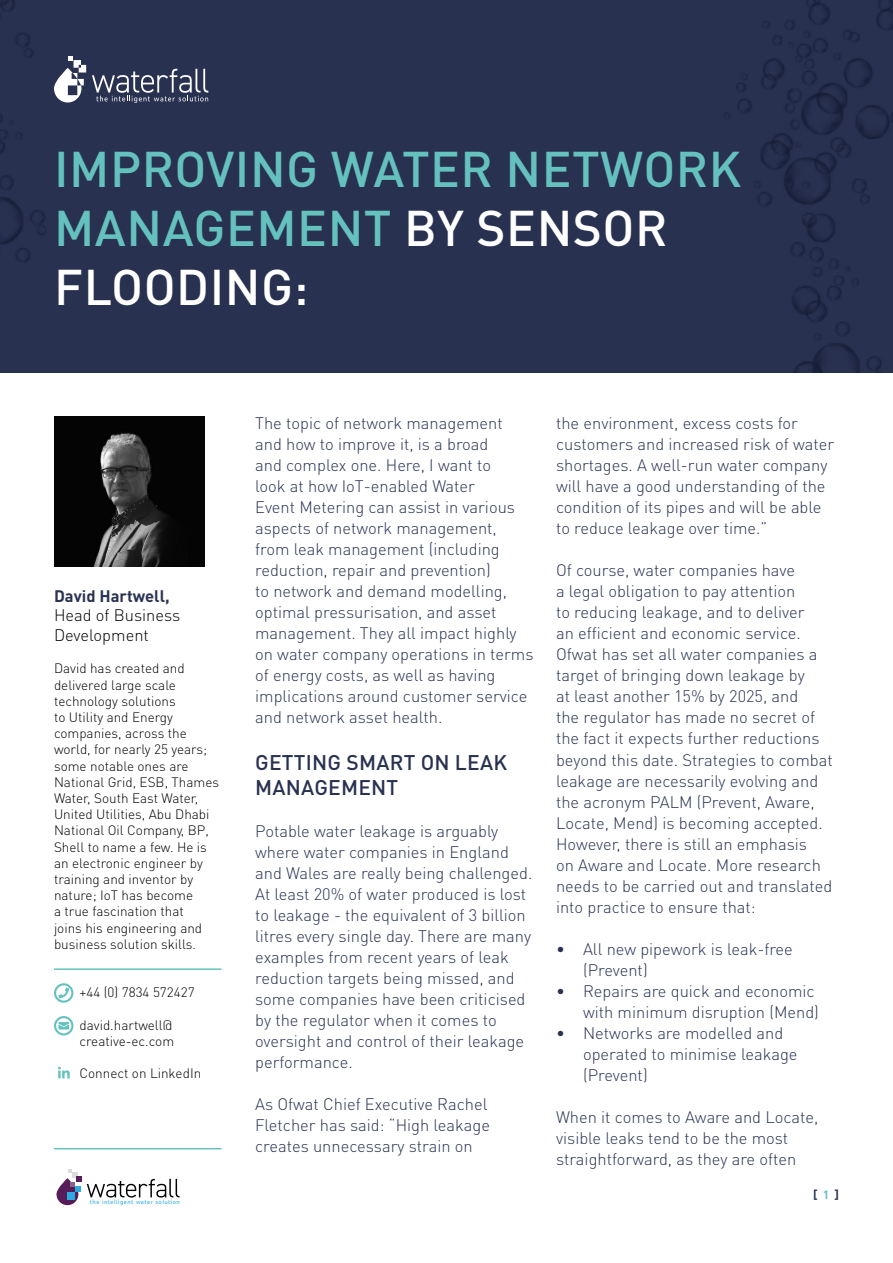
<style>
.page{position:relative;width:893px;height:1263px;background:#fff}
.page>*{position:absolute;margin:0;border:0;box-sizing:border-box;transform-origin:0 0}
.t1{font:500 49.5px/59.4px "DIN Pro";letter-spacing:.01em;color:#65c1be}
.t2{font:500 21px/25.2px "DIN Pro";letter-spacing:.01em;color:#283150}
.t3{font:300 16.5px/21px "DIN Pro";color:#293252}
.t4{font:300 16.5px/19.8px "DIN Pro";color:#000}
.t5{font:700 16.5px "DIN Pro";color:#2a3253}
.t6{font:300 13.5px/16.2px "DIN Pro";color:#000101}
.t7{font:700 12px "DIN Pro";color:#293252}
.t8{font:5.7px "Zeitung Pro";letter-spacing:.065em;color:#2aace2}
.s1{color:#fff}
.s2{color:#65c1be}
</style>
<div class="page">
<div style="left:1px;top:1px;width:892px;height:371px;background:#283150"></div>
<svg style="left:92px;top:69px;width:116px;height:34px;background:#535a73"></svg>
<svg style="left:54px;top:56px;width:32px;height:46px"></svg>
<svg style="left:56px;top:1178px;width:22px;height:27px"></svg>
<div style="left:68px;top:1192px;width:7px;height:7px;background:#2aace2"></div>
<svg style="left:68px;top:1169px;width:112px;height:28px"></svg>
<hr style="left:54px;top:1148px;width:168px;height:1px;background:#65c2be">
<img style="left:54px;top:417px;width:150px;height:150px">
<hr style="left:54px;top:968px;width:168px;height:2px;background:#65c2be">
<svg style="left:54px;top:983px;width:19px;height:20px"></svg>
<svg style="left:54px;top:1016px;width:19px;height:19px"></svg>
<svg style="left:58px;top:1067px;width:12px;height:11px"></svg>
<h1 class="t1" style="left:54px;top:137px;width:689px">IMPROVING WATER NETWORK<br>MANAGEMENT <span class="s1">BY SENSOR<br>FLOODING:</span></h1>
<p class="t5" style="left:54px;top:584px;width:117px">David Hartwell,</p>
<p class="t4" style="left:54px;top:605px;width:128px">Head of Business<br>Development</p>
<p class="t6" style="left:54px;top:660px;width:167px">David has created and delivered large scale technology solutions<br>to Utility and Energy companies, across the world, for nearly 25 years; some notable ones are<br>National Grid, ESB, Thames<br>Water, South East Water,<br>United Utilities, Abu Dhabi<br>National Oil Company, BP,<br>Shell to name a few. He is an electronic engineer by training and inventor by nature; IoT has become<br>a true fascination that<br>joins his engineering and business solution skills.</p>
<p class="t6" style="left:80px;top:984px;width:117px">+44 (0) 7834 572427</p>
<p class="t6" style="left:80px;top:1016px;width:96px">david.hartwell@ creative-ec.com</p>
<p class="t6" style="left:80px;top:1065px;width:123px">Connect on LinkedIn</p>
<p class="t8" style="left:90px;top:1198px;width:91px">the intelligent water solution</p>
<p class="t3" style="left:255px;top:412px;width:280px">The topic of network management and how to improve it, is a broad<br>and complex one. Here, I want to<br>look at how IoT-enabled Water<br>Event Metering can assist in various aspects of network management, from leak management (including reduction, repair and prevention)<br>to network and demand modelling, optimal pressurisation, and asset management. They all impact highly on water company operations in terms of energy costs, as well as having implications around customer service and network asset health.</p>
<p class="t2" style="left:255px;top:748px;width:253px">GETTING SMART ON LEAK<br>MANAGEMENT</p>
<p class="t3" style="left:255px;top:820px;width:279px">Potable water leakage is arguably where water companies in England and Wales are really being challenged.<br>At least 20% of water produced is lost to leakage - the equivalent of 3 billion litres every single day. There are many examples from recent years of leak reduction targets being missed, and some companies have been criticised by the regulator when it comes to oversight and control of their leakage performance.</p>
<p class="t3" style="left:255px;top:1093px;width:236px">As Ofwat Chief Executive Rachel<br>Fletcher has said: “High leakage creates unnecessary strain on</p>
<p class="t3" style="left:556px;top:412px;width:280px">the environment, excess costs for customers and increased risk of water shortages. A well-run water company will have a good understanding of the condition of its pipes and will be able to reduce leakage over time.”</p>
<p class="t3" style="left:556px;top:559px;width:278px">Of course, water companies have<br>a legal obligation to pay attention<br>to reducing leakage, and to deliver<br>an efficient and economic service.<br>Ofwat has set all water companies a target of bringing down leakage by<br>at least another 15% by 2025, and<br>the regulator has made no secret of the fact it expects further reductions beyond this date. Strategies to combat leakage are necessarily evolving and the acronym PALM (Prevent, Aware, Locate, Mend) is becoming accepted.<br>However, there is still an emphasis<br>on Aware and Locate. More research needs to be carried out and translated into practice to ensure that:</p>
<p class="t3" style="left:583px;top:937px;width:211px;text-indent:-27px">• All new pipework is leak-free (Prevent)</p>
<p class="t3" style="left:556px;top:979px;width:264px;text-align:right">• Repairs are quick and economic with minimum disruption (Mend)</p>
<p class="t3" style="left:583px;top:1021px;width:216px;text-indent:-27px">• Networks are modelled and operated to minimise leakage (Prevent)</p>
<p class="t3" style="left:556px;top:1105px;width:264px">When it comes to Aware and Locate, visible leaks tend to be the most straightforward, as they are often</p>
<p class="t7" style="left:813px;top:1187px;width:27px">[ <span class="s2">1</span> ]</p>
</div>
